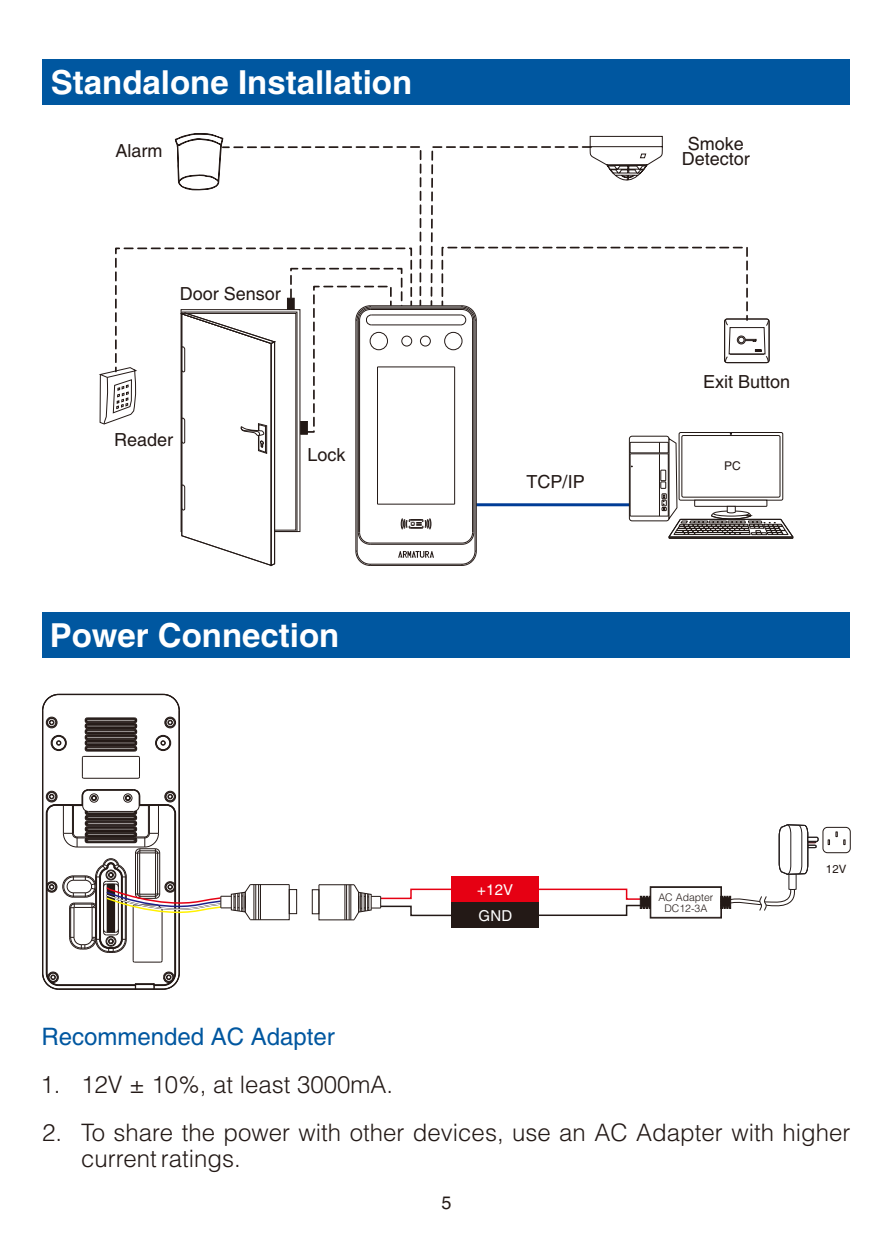
<style>
.page{position:relative;width:893px;height:1234px;background:#fff}
.page>*{position:absolute;margin:0;border:0;box-sizing:border-box;transform-origin:0 0}
.t1{font:700 33px "Helvetica";color:#fff}
.t2{font:300 24px/47.7px "Helvetica";color:#231916}
.t3{font:24px "Helvetica";color:#0057a0}
.t4{font:18px/14.7px "Helvetica";color:#231916;text-align:center}
.t5{font:15px/25.8px "Helvetica";letter-spacing:.015em;color:#fff}
.t6{font:12px "Helvetica";color:#231916}
.t7{font:11.4px "Helvetica";color:#231916}
.t8{font:300 10.5px/11.1px "Helvetica";color:#231916;text-align:center}
</style>
<div class="page">
<div style="left:452px;top:876px;width:87px;height:26px;background:#e60013"></div>
<div style="left:452px;top:902px;width:87px;height:26px;background:#231916"></div>
<div style="left:822px;top:826px;width:29px;height:27px;border:1px solid #231916;border-radius:5px"></div>
<svg style="left:827px;top:831px;width:19px;height:14px"></svg>
<div style="left:650px;top:886px;width:72px;height:32px;border:1px solid #231916"></div>
<svg style="left:720px;top:824px;width:99px;height:86px"></svg>
<svg style="left:539px;top:887px;width:112px;height:29px"></svg>
<svg style="left:312px;top:883px;width:140px;height:37px"></svg>
<hr style="left:59px;top:988px;width:77px;height:1px;background:#231916">
<hr style="left:59px;top:984px;width:76px;height:1px;background:#231916">
<hr style="left:42px;top:710px;width:1px;height:262px;background:#231916">
<hr style="left:46px;top:889px;width:1px;height:83px;background:#231916">
<hr style="left:47px;top:889px;width:1px;height:83px;background:#231916">
<hr style="left:133px;top:906px;width:1px;height:54px;background:#231916">
<hr style="left:162px;top:909px;width:1px;height:51px;background:#231916">
<hr style="left:174px;top:889px;width:1px;height:83px;background:#231916">
<hr style="left:175px;top:813px;width:1px;height:159px;background:#231916">
<hr style="left:84px;top:777px;width:54px;height:1px;background:#231916">
<hr style="left:178px;top:710px;width:1px;height:262px;background:#231916">
<hr style="left:179px;top:710px;width:1px;height:262px;background:#231916">
<hr style="left:84px;top:755px;width:54px;height:1px;background:#231916">
<hr style="left:87px;top:750px;width:48px;height:1px;background:#231916">
<hr style="left:88px;top:749px;width:46px;height:1px;background:#231916">
<hr style="left:88px;top:748px;width:46px;height:1px;background:#231916">
<hr style="left:88px;top:747px;width:46px;height:1px;background:#231916">
<hr style="left:87px;top:746px;width:48px;height:1px;background:#231916">
<hr style="left:87px;top:745px;width:48px;height:1px;background:#231916">
<hr style="left:87px;top:744px;width:48px;height:1px;background:#231916">
<hr style="left:88px;top:743px;width:46px;height:1px;background:#231916">
<hr style="left:88px;top:741px;width:46px;height:1px;background:#231916">
<hr style="left:87px;top:740px;width:48px;height:1px;background:#231916">
<hr style="left:87px;top:739px;width:48px;height:1px;background:#231916">
<hr style="left:88px;top:738px;width:46px;height:1px;background:#231916">
<hr style="left:88px;top:737px;width:46px;height:1px;background:#231916">
<hr style="left:88px;top:736px;width:46px;height:1px;background:#231916">
<hr style="left:87px;top:734px;width:48px;height:2px;background:#231916">
<hr style="left:87px;top:733px;width:48px;height:1px;background:#231916">
<hr style="left:88px;top:732px;width:46px;height:1px;background:#231916">
<hr style="left:88px;top:731px;width:46px;height:1px;background:#231916">
<hr style="left:88px;top:730px;width:46px;height:1px;background:#231916">
<hr style="left:87px;top:729px;width:48px;height:1px;background:#231916">
<hr style="left:87px;top:728px;width:48px;height:1px;background:#231916">
<hr style="left:87px;top:727px;width:48px;height:1px;background:#231916">
<hr style="left:88px;top:726px;width:46px;height:1px;background:#231916">
<hr style="left:88px;top:724px;width:46px;height:1px;background:#231916">
<hr style="left:87px;top:722px;width:48px;height:2px;background:#231916">
<hr style="left:88px;top:721px;width:46px;height:1px;background:#231916">
<hr style="left:88px;top:720px;width:46px;height:1px;background:#231916">
<hr style="left:88px;top:719px;width:46px;height:1px;background:#231916">
<hr style="left:87px;top:718px;width:48px;height:1px;background:#231916">
<hr style="left:87px;top:717px;width:48px;height:1px;background:#231916">
<hr style="left:59px;top:694px;width:104px;height:1px;background:#231916">
<hr style="left:59px;top:693px;width:104px;height:1px;background:#231916">
<div style="left:46px;top:716px;width:11px;height:12px;border:1px solid #231916;border-radius:50%"></div>
<div style="left:47px;top:717px;width:10px;height:10px;border:1px solid #231916;border-radius:50%"></div>
<div style="left:47px;top:717px;width:9px;height:9px;border:1px solid #231916;border-radius:50%"></div>
<svg style="left:49px;top:719px;width:5px;height:6px"></svg>
<div style="left:51px;top:734px;width:16px;height:16px;border:1px solid #231916;border-radius:50%"></div>
<div style="left:51px;top:735px;width:15px;height:15px;border:1px solid #231916;border-radius:50%"></div>
<div style="left:52px;top:735px;width:14px;height:15px;border:1px solid #231916;border-radius:50%"></div>
<svg style="left:56px;top:740px;width:5px;height:5px"></svg>
<svg style="left:42px;top:693px;width:18px;height:18px"></svg>
<svg style="left:132px;top:959px;width:31px;height:3px"></svg>
<div style="left:155px;top:734px;width:16px;height:16px;border:1px solid #231916;border-radius:50%"></div>
<div style="left:156px;top:735px;width:14px;height:15px;border:1px solid #231916;border-radius:50%"></div>
<svg style="left:161px;top:740px;width:5px;height:5px"></svg>
<svg style="left:162px;top:693px;width:18px;height:18px"></svg>
<div style="left:164px;top:716px;width:12px;height:12px;border:1px solid #231916;border-radius:50%"></div>
<div style="left:165px;top:717px;width:10px;height:10px;border:1px solid #231916;border-radius:50%"></div>
<div style="left:166px;top:717px;width:9px;height:9px;border:1px solid #231916;border-radius:50%"></div>
<svg style="left:167px;top:719px;width:6px;height:6px"></svg>
<svg style="left:42px;top:970px;width:18px;height:20px"></svg>
<svg style="left:132px;top:970px;width:48px;height:19px"></svg>
<svg style="left:133px;top:717px;width:7px;height:62px"></svg>
<svg style="left:81px;top:717px;width:7px;height:62px"></svg>
<div style="left:43px;top:59px;width:807px;height:45px;background:#0057a0"></div>
<div style="left:43px;top:612px;width:807px;height:45px;background:#0057a0"></div>
<svg style="left:45px;top:788px;width:252px;height:165px"></svg>
<svg style="left:99px;top:133px;width:695px;height:433px"></svg>
<h1 class="t1" style="left:51px;top:70px;width:363px">Standalone Installation</h1>
<p class="t4" style="left:115px;top:145px;width:48px">Alarm</p>
<p class="t4" style="left:682px;top:138px;width:70px">Smoke<br>Detector</p>
<p class="t4" style="left:180px;top:288px;width:103px">Door Sensor</p>
<p class="t4" style="left:114px;top:433px;width:61px">Reader</p>
<p class="t4" style="left:308px;top:449px;width:40px">Lock</p>
<h1 class="t1" style="left:50px;top:623px;width:291px">Power Connection</h1>
<p class="t3" style="left:41px;top:1027px;width:295px">Recommended AC Adapter</p>
<p class="t4" style="left:527px;top:476px;width:60px">TCP/IP</p>
<p class="t4" style="left:703px;top:376px;width:89px">Exit Button</p>
<p class="t6" style="left:724px;top:461px;width:18px">PC</p>
<p class="t5" style="left:477px;top:877px;width:38px">+12V<br>GND</p>
<p class="t8" style="left:658px;top:892px;width:57px">AC Adapter<br>DC12-3A</p>
<p class="t7" style="left:826px;top:864px;width:22px">12V</p>
<p class="t2" style="left:40px;top:1061px;width:23px">1.<br>2.</p>
<p class="t2" style="left:81px;top:1062px;width:771px">12V ± 10%, at least 3000mA.<br>To share the power with other devices, use an AC Adapter with higher</p>
<p class="t2" style="left:81px;top:1136px;width:161px">current ratings.</p>
<p class="t4" style="left:442px;top:1196px;width:12px">5</p>
</div>
